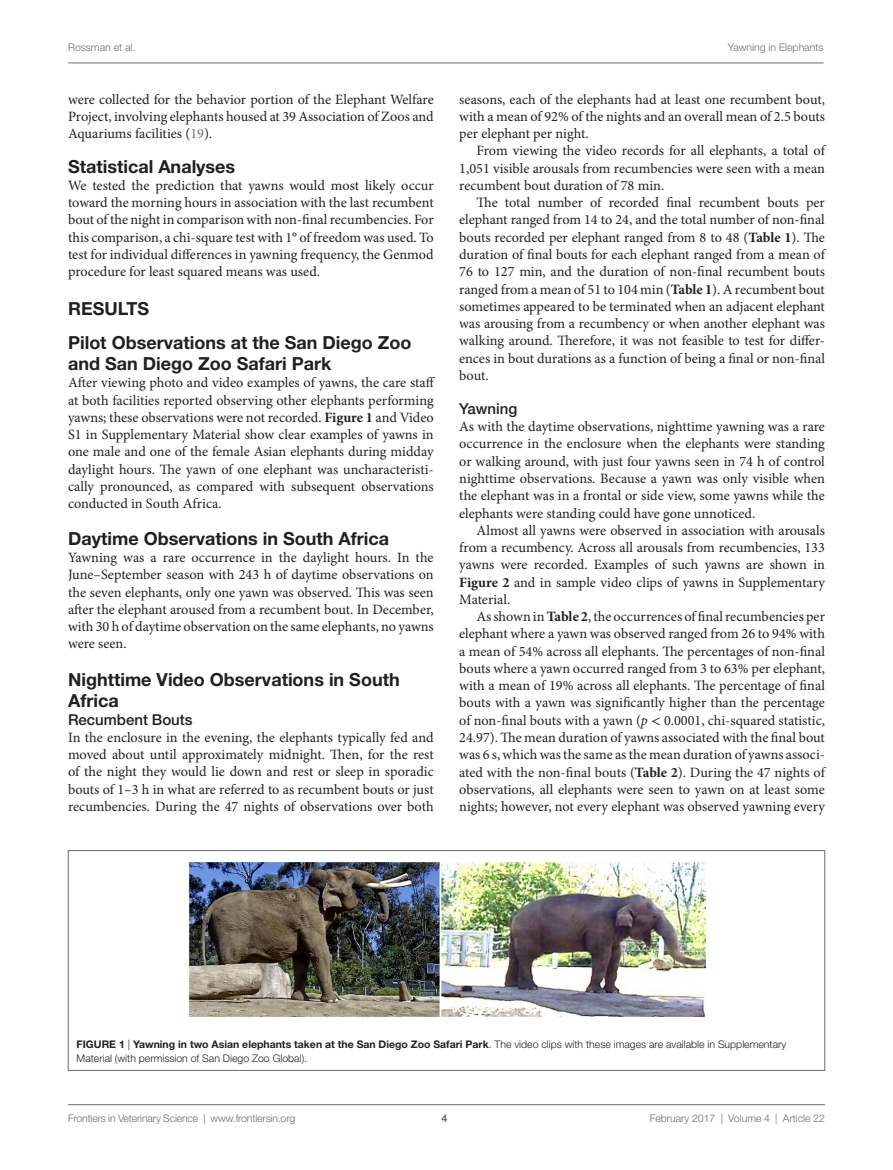
<style>
.page{position:relative;width:893px;height:1170px;background:#fff}
.page>*{position:absolute;margin:0;border:0;box-sizing:border-box;transform-origin:0 0}
.t1{font:700 18px/33.8px "Helvetica Neue LT Std";color:#231f20}
.t2{font:500 15px "Helvetica Neue LT Std";color:#231f20}
.t3{font:14.25px/17.2px "Minion Pro";color:#231f20;text-align:justify}
.t4{font:300 10.5px/14.2px "Helvetica Neue LT Std";color:#231f20}
.t5{font:300 10.5px "Helvetica Neue LT Std";color:#6c6d70}
.t6{font:700 10.5px "Helvetica Neue LT Std";color:#6c6d70}
.s1{color:#6c6d70}
.s2{font-weight:700}
.s3{font-style:italic}
.s4{font-family:"STIX General"}
</style>
<div class="page">
<img style="left:189px;top:862px;width:516px;height:155px">
<div style="left:68px;top:850px;width:757px;height:220px;border:1px solid #6c6d70"></div>
<hr style="left:68px;top:63px;width:756px;height:1px;background:#6c6d70">
<hr style="left:68px;top:1104px;width:757px;height:1px;background:#6c6d70">
<p class="t5" style="left:68px;top:41px;width:69px">Rossman et al.</p>
<p class="t5" style="left:728px;top:41px;width:97px">Yawning in Elephants</p>
<p class="t3" style="left:68px;top:90px;width:367px">were collected for the behavior portion of the Elephant Welfare Project, involving elephants housed at 39 Association of Zoos and Aquariums facilities (<span class="s1">19</span>).</p>
<p class="t1" style="left:68px;top:149px;width:169px">Statistical Analyses</p>
<p class="t3" style="left:68px;top:177px;width:367px">We tested the prediction that yawns would most likely occur toward the morning hours in association with the last recumbent bout of the night in comparison with non-final recumbencies. For this comparison, a chi-square test with 1° of freedom was used. To test for individual differences in yawning frequency, the Genmod procedure for least squared means was used.</p>
<p class="t1" style="left:68px;top:291px;width:13px">RES</p>
<p class="t1" style="left:68px;top:291px;width:345px;text-indent:36px">ULTS<br>Pilot Observations at the San Diego Zoo</p>
<p class="t1" style="left:68px;top:346px;width:265px">and San Diego Zoo Safari Park</p>
<p class="t3" style="left:68px;top:374px;width:369px">After viewing photo and video examples of yawns, the care staff at both facilities reported observing other elephants performing yawns; these observations were not recorded. <span class="s2">Figure 1</span> and Video S1 in Supplementary Material show clear examples of yawns in one male and one of the female Asian elephants during midday daylight hours. The yawn of one elephant was uncharacteristi&shy;cally pronounced, as compared with subsequent observations conducted in South Africa.</p>
<p class="t1" style="left:68px;top:521px;width:322px">Daytime Observations in South Africa</p>
<p class="t3" style="left:68px;top:549px;width:367px">Yawning was a rare occurrence in the daylight hours. In the June–September season with 243 h of daytime observations on the seven elephants, only one yawn was observed. This was seen after the elephant aroused from a recumbent bout. In December, with 30 h of daytime observation on the same elephants, no yawns were seen.</p>
<p class="t1" style="left:68px;top:668px;width:333px;line-height:21px">Nighttime Video Observations in South<br>Africa</p>
<p class="t2" style="left:68px;top:710px;width:126px">Recumbent Bouts</p>
<p class="t3" style="left:68px;top:728px;width:367px">In the enclosure in the evening, the elephants typically fed and moved about until approximately midnight. Then, for the rest of the night they would lie down and rest or sleep in sporadic bouts of 1–3 h in what are referred to as recumbent bouts or just recumbencies. During the 47 nights of observations over both</p>
<p class="t3" style="left:459px;top:90px;width:367px">seasons, each of the elephants had at least one recumbent bout, with a mean of 92% of the nights and an overall mean of 2.5 bouts per elephant per night.</p>
<p class="t3" style="left:459px;top:142px;width:367px;text-indent:17px">From viewing the video records for all elephants, a total of 1,051 visible arousals from recumbencies were seen with a mean recumbent bout duration of 78 min.</p>
<p class="t3" style="left:459px;top:194px;width:367px;text-indent:17px">The total number of recorded final recumbent bouts per elephant ranged from 14 to 24, and the total number of non-final bouts recorded per elephant ranged from 8 to 48 (<span class="s2">Table 1</span>). The duration of final bouts for each elephant ranged from a mean of 76 to 127 min, and the duration of non-final recumbent bouts ranged from a mean of 51 to 104 min (<span class="s2">Table 1</span>). A recumbent bout sometimes appeared to be terminated when an adjacent elephant was arousing from a recumbency or when another elephant was walking around. Therefore, it was not feasible to test for differ&shy;ences in bout durations as a function of being a final or non-final bout.</p>
<p class="t2" style="left:459px;top:399px;width:60px">Yawning</p>
<p class="t3" style="left:459px;top:418px;width:367px">As with the daytime observations, nighttime yawning was a rare occurrence in the enclosure when the elephants were standing or walking around, with just four yawns seen in 74 h of control nighttime observations. Because a yawn was only visible when the elephant was in a frontal or side view, some yawns while the elephants were standing could have gone unnoticed.</p>
<p class="t3" style="left:459px;top:521px;width:367px;text-indent:17px">Almost all yawns were observed in association with arousals from a recumbency. Across all arousals from recumbencies, 133 yawns were recorded. Examples of such yawns are shown in <span class="s2">Figure 2</span> and in sample video clips of yawns in Supplementary Material.</p>
<p class="t3" style="left:459px;top:608px;width:367px;text-indent:17px">As shown in <span class="s2">Table 2</span>, the occurrences of final recumbencies per elephant where a yawn was observed ranged from 26 to 94% with a mean of 54% across all elephants. The percentages of non-final bouts where a yawn occurred ranged from 3 to 63% per elephant, with a mean of 19% across all elephants. The percentage of final bouts with a yawn was significantly higher than the percentage of non-final bouts with a yawn (<span class="s3">p</span> <span class="s4">&lt;</span> 0.0001, chi-squared statistic, 24.97). The mean duration of yawns associated with the final bout was 6 s, which was the same as the mean duration of yawns associ&shy;ated with the non-final bouts (<span class="s2">Table 2</span>). During the 47 nights of observations, all elephants were seen to yawn on at least some nights; however, not every elephant was observed yawning every</p>
<p class="t4" style="left:77px;top:1036px;width:711px"><span class="s2">Figure 1</span> | <span class="s2">Yawning in two Asian elephants taken at the San Diego Zoo Safari Park</span>. The video clips with these images are available in Supplementary<br>Material (with permission of San Diego Zoo Global).</p>
<p class="t5" style="left:68px;top:1111px;width:229px">Frontiers in Veterinary Science | www.frontiersin.org</p>
<p class="t5" style="left:650px;top:1111px;width:177px">February 2017 | Volume 4 | Article 22</p>
<p class="t6" style="left:441px;top:1111px;width:7px">4</p>
</div>
